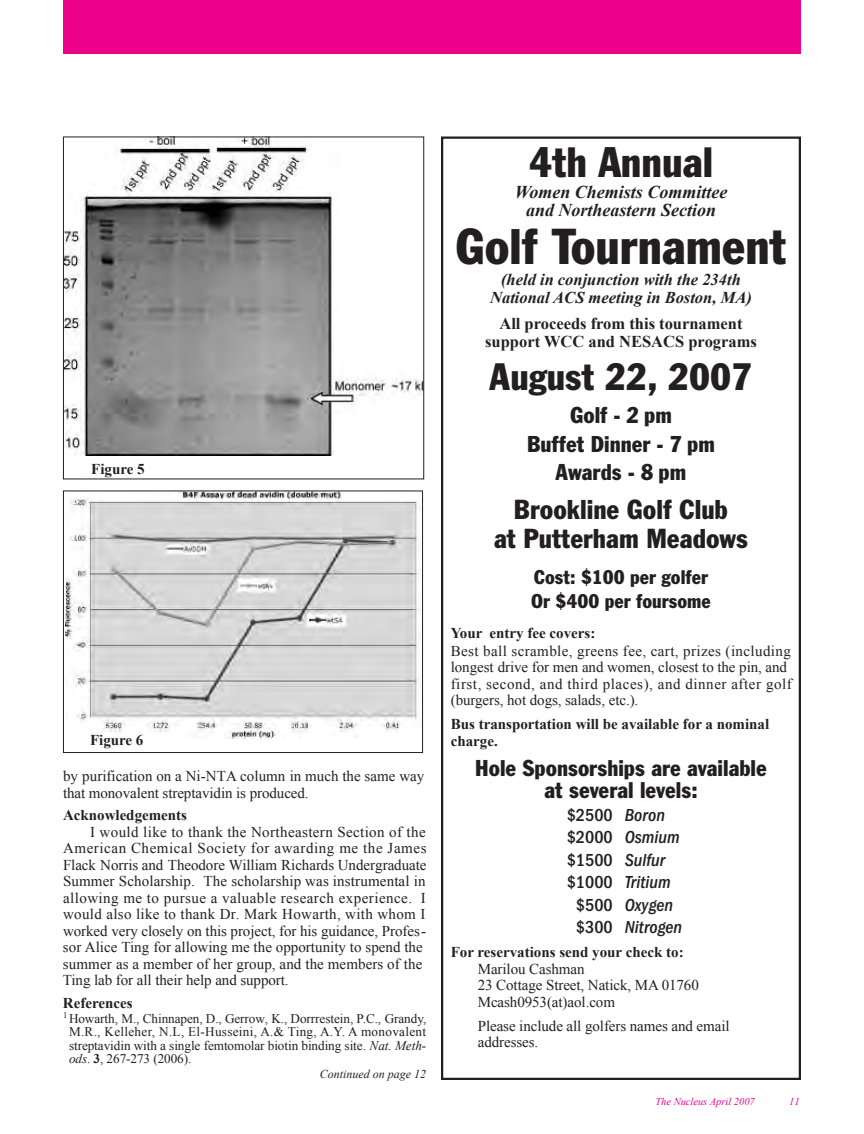
<style>
.page{position:relative;width:864px;height:1134px;background:#fff}
.page>*{position:absolute;margin:0;border:0;box-sizing:border-box;transform-origin:0 0}
.t1{font:condensed 49.5px "Franklin Gothic BT";color:#231f20}
.t2{font:condensed 42px "Franklin Gothic BT";color:#231f20}
.t3{font:condensed 37.5px "Franklin Gothic BT";color:#231f20}
.t4{font:condensed 27px/28.5px "Franklin Gothic BT";color:#231f20;text-align:center}
.t5{font:condensed 22.5px/28.5px "Franklin Gothic BT";color:#231f20;text-align:center}
.t6{font:condensed 19.5px/24px "Franklin Gothic BT";color:#231f20}
.t7{font:italic 500 condensed 18px "Franklin Gothic";color:#231f20}
.t8{font:italic 700 18px/18px "Times New Roman";color:#231f20;text-align:center}
.t9{font:500 condensed 18px "Franklin Gothic";color:#231f20}
.t10{font:italic 700 16.5px/18px "Times New Roman";color:#231f20;text-align:center}
.t11{font:700 16.5px/18px "Times New Roman";color:#231f20;text-align:center}
.t12{font:15px/16.5px "Times New Roman";color:#231f20}
.t13{font:15px/16.5px "Times New Roman";letter-spacing:.025em;color:#231f20}
.t14{font:700 15px/16.5px "Times New Roman";color:#231f20}
.t15{font:13.2px/13.5px "Times New Roman";letter-spacing:-.005em;color:#231f20;text-align:justify}
.t16{font:italic 12px "Times New Roman";color:#231f20}
.t17{font:italic 10.5px "Times New Roman";color:#ed028c}
.s1{font-style:italic}
.s2{font-weight:700}
.s3{font-style:normal}
</style>
<div class="page">
<div style="left:63px;top:0;width:738px;height:54px;background:#ed028c"></div>
<img style="left:65px;top:492px;width:355px;height:246px">
<div style="left:63px;top:490px;width:360px;height:263px;border:1px solid #231f20"></div>
<img style="left:65px;top:138px;width:357px;height:317px">
<div style="left:63px;top:136px;width:361px;height:343px;border:1px solid #231f20"></div>
<div style="left:441px;top:136px;width:360px;height:944px;border:2px solid #231f20"></div>
<p class="t14" style="left:91px;top:460px;width:55px">Figure 5</p>
<p class="t14" style="left:90px;top:732px;width:55px">Figure 6</p>
<p class="t12" style="left:63px;top:768px;width:363px">by purification on a Ni-NTA column in much the same way that monovalent streptavidin is produced.</p>
<p class="t14" style="left:63px;top:807px;width:126px">Acknowledgements</p>
<p class="t12" style="left:63px;top:823px;width:365px;text-indent:27px">I would like to thank the Northeastern Section of the American Chemical Society for awarding me the James Flack Norris and Theodore William Richards Undergraduate Summer Scholarship. The scholarship was instrumental in allowing me to pursue a valuable research experience. I would also like to thank Dr. Mark Howarth, with whom I worked very closely on this project, for his guidance, Profes&shy;sor Alice Ting for allowing me the opportunity to spend the summer as a member of her group, and the members of the Ting lab for all their help and support.</p>
<p class="t14" style="left:63px;top:994px;width:71px">References</p>
<p class="t15" style="left:69px;top:1011px;width:359px;text-indent:-6px"><sup>1</sup> Howarth, M., Chinnapen, D., Gerrow, K., Dorrrestein, P.C., Grandy, M.R., Kelleher, N.L, El-Husseini, A.&amp; Ting, A.Y. A monovalent streptavidin with a single femtomolar biotin binding site. <span class="s1">Nat. Meth&shy;ods</span>. <span class="s2">3</span>, 267-273 (2006).</p>
<p class="t16" style="left:320px;top:1066px;width:108px">Continued on page 12</p>
<h2 class="t2" style="left:529px;top:147px;width:186px">4th Annual</h2>
<p class="t8" style="left:515px;top:183px;width:214px">Women Chemists Committee and Northeastern Section</p>
<h1 class="t1" style="left:456px;top:229px;width:332px">Golf Tournament</h1>
<p class="t10" style="left:490px;top:270px;width:263px">(held in conjunction with the 234th<br>National ACS meeting in Boston, MA)</p>
<p class="t11" style="left:485px;top:314px;width:273px">All proceeds from this tournament support WCC and NESACS programs</p>
<h3 class="t3" style="left:490px;top:364px;width:264px">August 22, 2007</h3>
<h3 class="t5" style="left:527px;top:403px;width:189px">Golf - 2 pm<br>Buffet Dinner - 7 pm<br>Awards - 8 pm</h3>
<h3 class="t4" style="left:494px;top:498px;width:256px">Brookline Golf Club<br>at Putterham Meadows</h3>
<h3 class="t6" style="left:531px;top:566px;width:181px">Cost: $100 per golfer<br>Or $400 per foursome</h3>
<p class="t14" style="left:451px;top:624px;width:146px">Your entry fee covers:</p>
<p class="t13" style="left:451px;top:642px;width:343px">Best ball scramble, greens fee, cart, prizes (including longest drive for men and women, closest to the pin, and first, second, and third places), and dinner after golf (burgers, hot dogs, salads, etc.).</p>
<p class="t14" style="left:451px;top:716px;width:320px">Bus transportation will be available for a nominal charge.</p>
<h3 class="t5" style="left:475px;top:758px;width:293px;line-height:22.5px">Hole Sponsorships are available at several levels:</h3>
<p class="t9" style="left:567px;top:809px;width:100px">$2500 <span class="s1">Boron</span></p>
<p class="t7" style="left:567px;top:831px;width:114px"><span class="s3">$2000</span> Osmium</p>
<p class="t7" style="left:567px;top:854px;width:100px"><span class="s3">$1500</span> Sulfur</p>
<p class="t7" style="left:567px;top:876px;width:106px"><span class="s3">$1000</span> Tritium</p>
<p class="t7" style="left:576px;top:899px;width:98px"><span class="s3">$500</span> Oxygen</p>
<p class="t7" style="left:576px;top:921px;width:108px"><span class="s3">$300</span> Nitrogen</p>
<p class="t14" style="left:451px;top:944px;width:234px">For reservations send your check to:</p>
<p class="t12" style="left:478px;top:960px;width:223px">Marilou Cashman<br>23 Cottage Street, Natick, MA 01760<br>Mcash0953(at)aol.com</p>
<p class="t12" style="left:478px;top:1017px;width:253px">Please include all golfers names and email addresses.</p>
<p class="t17" style="left:655px;top:1094px;width:101px">The Nucleus April 2007</p>
<p class="t17" style="left:789px;top:1094px;width:12px">11</p>
</div>
